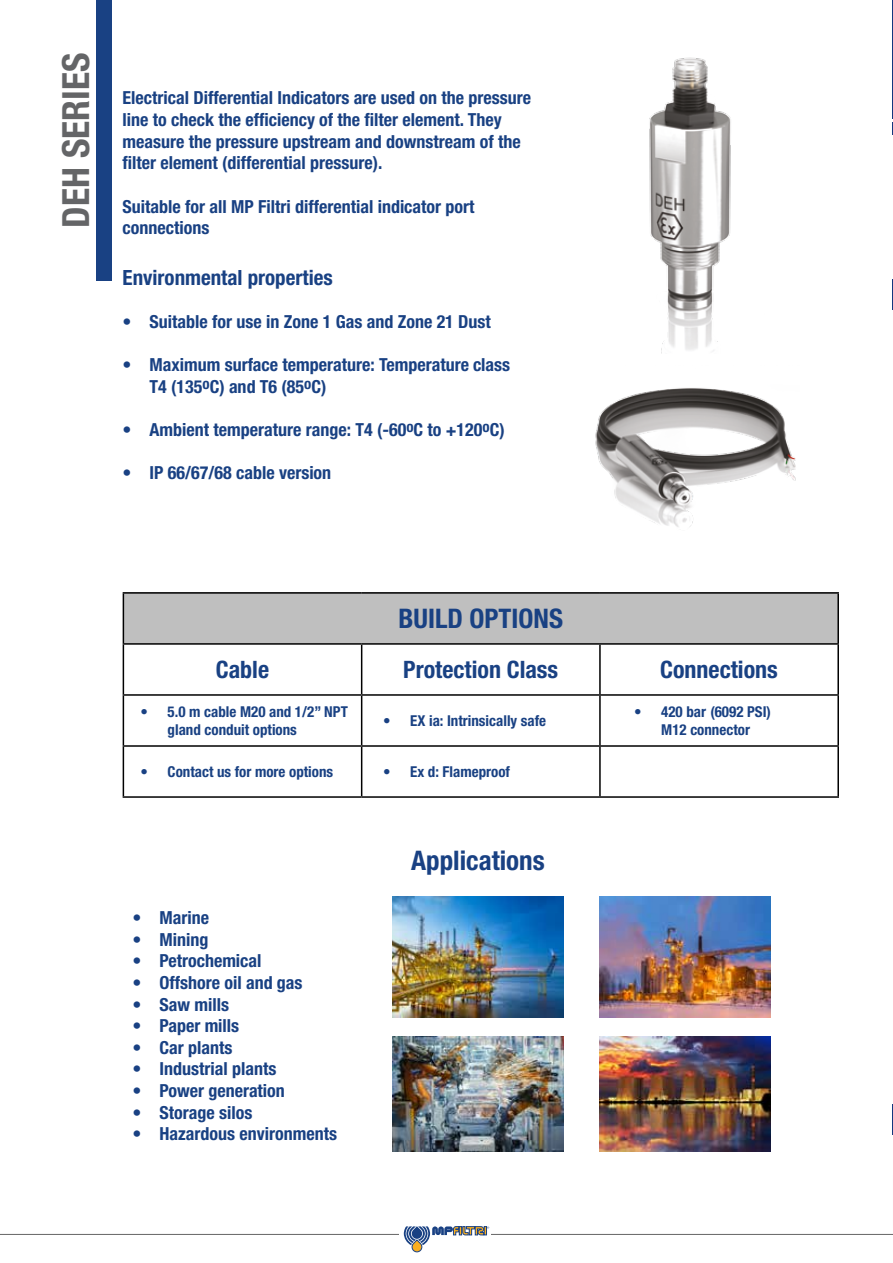
<style>
.page{position:relative;width:893px;height:1263px;background:#fff}
.page>*{position:absolute;margin:0;border:0;box-sizing:border-box;transform-origin:0 0}
.t1{font:700 condensed 37.5px "Helvetica Neue LT Std";color:#646567}
.t2{font:700 condensed 27px "Helvetica Neue LT Std";color:#194183}
.t3{font:700 condensed 24px "Helvetica Neue LT Std";color:#194183}
.t4{font:700 condensed 21px "Helvetica Neue LT Std";color:#194183}
.t5{font:700 condensed 18px/21.6px "Helvetica Neue LT Std";color:#194183}
.t6{font:700 condensed 15px/18px "Helvetica Neue LT Std";color:#194183}
</style>
<div class="page">
<hr style="left:0;top:1234px;width:893px;height:1px;background:#666">
<img style="left:392px;top:896px;width:172px;height:121px">
<img style="left:392px;top:1036px;width:172px;height:115px">
<img style="left:599px;top:896px;width:172px;height:121px">
<img style="left:599px;top:1036px;width:172px;height:115px">
<div style="left:97px;top:0;width:15px;height:281px;background:#194183"></div>
<div style="left:123px;top:593px;width:715px;height:51px;background:#bfbfbf"></div>
<svg style="left:124px;top:696px;width:239px;height:100px"></svg>
<hr style="left:123px;top:592px;width:239px;height:2px;background:#000">
<hr style="left:123px;top:594px;width:1px;height:49px;background:#000">
<hr style="left:362px;top:592px;width:238px;height:2px;background:#000">
<hr style="left:600px;top:592px;width:239px;height:2px;background:#000">
<hr style="left:837px;top:594px;width:2px;height:49px;background:#000">
<hr style="left:123px;top:643px;width:239px;height:2px;background:#000">
<hr style="left:123px;top:645px;width:1px;height:49px;background:#000">
<hr style="left:362px;top:643px;width:238px;height:2px;background:#000">
<hr style="left:361px;top:645px;width:1px;height:49px;background:#000">
<hr style="left:600px;top:643px;width:239px;height:2px;background:#000">
<hr style="left:599px;top:645px;width:2px;height:49px;background:#000">
<hr style="left:837px;top:645px;width:2px;height:49px;background:#000">
<hr style="left:123px;top:694px;width:239px;height:2px;background:#000">
<hr style="left:123px;top:696px;width:1px;height:49px;background:#000">
<hr style="left:362px;top:694px;width:238px;height:2px;background:#000">
<hr style="left:361px;top:696px;width:1px;height:49px;background:#000">
<hr style="left:600px;top:694px;width:239px;height:2px;background:#000">
<hr style="left:599px;top:696px;width:2px;height:49px;background:#000">
<hr style="left:837px;top:696px;width:2px;height:49px;background:#000">
<hr style="left:123px;top:745px;width:239px;height:2px;background:#000">
<hr style="left:123px;top:747px;width:1px;height:49px;background:#000">
<hr style="left:362px;top:745px;width:238px;height:2px;background:#000">
<hr style="left:361px;top:747px;width:1px;height:49px;background:#000">
<hr style="left:600px;top:745px;width:239px;height:2px;background:#000">
<hr style="left:599px;top:747px;width:2px;height:49px;background:#000">
<hr style="left:837px;top:747px;width:2px;height:49px;background:#000">
<hr style="left:123px;top:796px;width:239px;height:2px;background:#000">
<hr style="left:362px;top:796px;width:238px;height:2px;background:#000">
<hr style="left:600px;top:796px;width:239px;height:2px;background:#000">
<svg style="left:404px;top:1226px;width:85px;height:26px"></svg>
<img style="left:595px;top:388px;width:201px;height:139px">
<img style="left:649px;top:57px;width:82px;height:297px">
<img style="left:892px;top:137px;width:1px;height:260px">
<img style="left:892px;top:916px;width:1px;height:260px">
<h1 class="t1" style="left:53px;top:228px;width:176px;rotate:-90deg">DEH SERIES</h1>
<p class="t5" style="left:123px;top:87px;width:410px">Electrical Differential Indicators are used on the pressure line to check the efficiency of the filter element. They measure the pressure upstream and downstream of the filter element (differential pressure).</p>
<p class="t5" style="left:123px;top:195px;width:353px">Suitable for all MP Filtri differential indicator port</p>
<p class="t5" style="left:123px;top:217px;width:88px">connections</p>
<p class="t4" style="left:123px;top:265px;width:212px">Environmental properties</p>
<p class="t5" style="left:123px;top:311px;width:370px">• Suitable for use in Zone 1 Gas and Zone 21 Dust</p>
<p class="t5" style="left:150px;top:354px;width:362px;text-indent:-27px">• Maximum surface temperature: Temperature class<br>T4 (135<sup>o</sup>C) and T6 (85<sup>o</sup>C)</p>
<p class="t5" style="left:123px;top:419px;width:384px">• Ambient temperature range: T4 (-60<sup>o</sup>C to +120<sup>o</sup>C)</p>
<p class="t5" style="left:123px;top:462px;width:210px">• IP 66/67/68 cable version</p>
<h2 class="t2" style="left:399px;top:602px;width:166px">BUILD OPTIONS</h2>
<h3 class="t3" style="left:216px;top:655px;width:55px">Cable</h3>
<h3 class="t3" style="left:403px;top:655px;width:156px">Protection Class</h3>
<h3 class="t3" style="left:660px;top:655px;width:119px">Connections</h3>
<p class="t6" style="left:168px;top:702px;width:182px;text-indent:-27px">• 5.0 m cable M20 and 1/2” NPT gland conduit options</p>
<p class="t6" style="left:383px;top:711px;width:164px">• EX ia: Intrinsically safe</p>
<p class="t6" style="left:634px;top:702px;width:138px;text-align:center">• 420 bar (6092 PSI)<br>M12 connector</p>
<p class="t6" style="left:141px;top:762px;width:194px">• Contact us for more options</p>
<p class="t6" style="left:383px;top:762px;width:128px">• Ex d: Flameproof</p>
<p class="t5" style="left:132px;top:907px;width:78px">• Marine</p>
<p class="t5" style="left:132px;top:928px;width:77px">• Mining</p>
<p class="t5" style="left:132px;top:950px;width:131px">• Petrochemical</p>
<p class="t5" style="left:132px;top:972px;width:172px">• Offshore oil and gas</p>
<p class="t5" style="left:132px;top:993px;width:98px">• Saw mills</p>
<p class="t5" style="left:132px;top:1015px;width:108px">• Paper mills</p>
<p class="t5" style="left:132px;top:1036px;width:101px">• Car plants</p>
<p class="t5" style="left:132px;top:1058px;width:145px">• Industrial plants</p>
<p class="t5" style="left:132px;top:1080px;width:154px">• Power generation</p>
<p class="t5" style="left:132px;top:1101px;width:121px">• Storage silos</p>
<p class="t5" style="left:132px;top:1123px;width:206px">• Hazardous environments</p>
<h2 class="t2" style="left:411px;top:844px;width:135px">Applications</h2>
</div>
